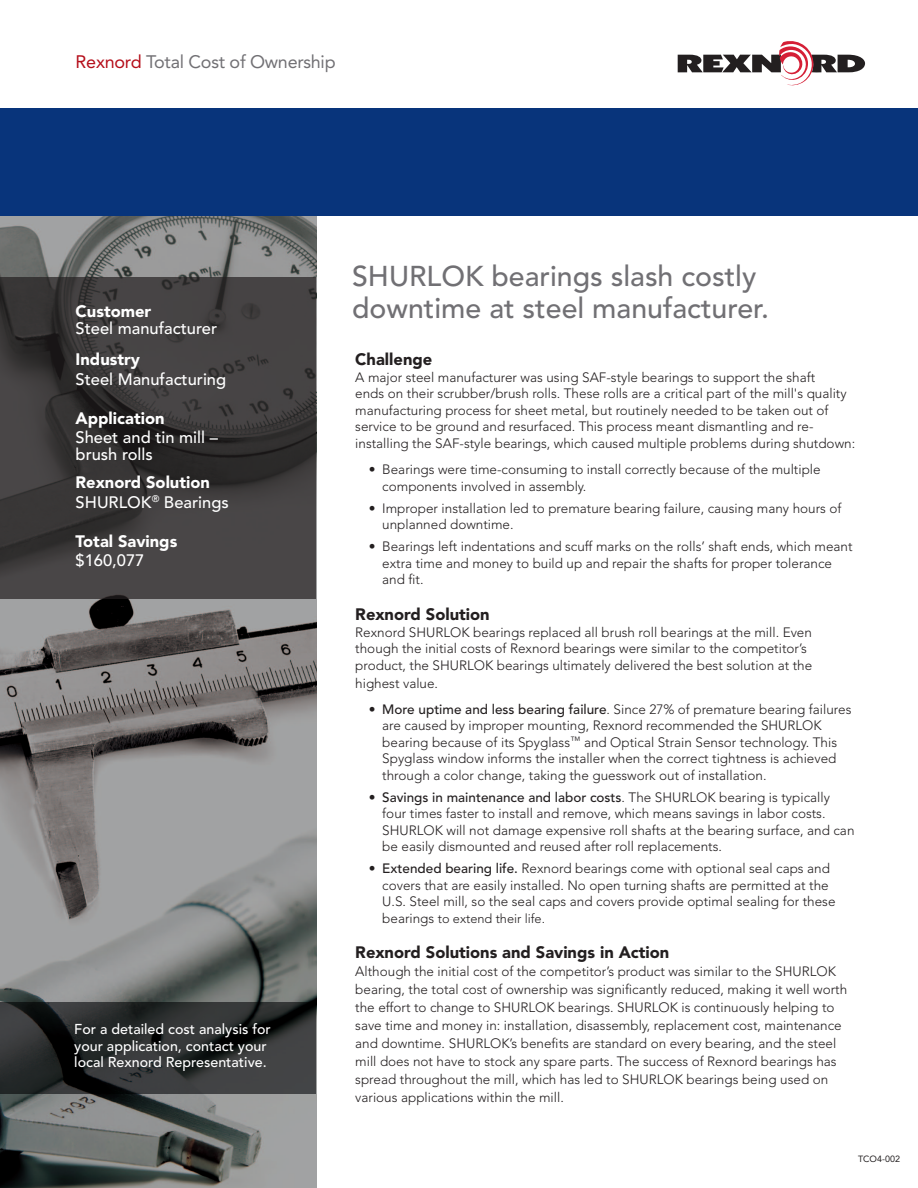
<style>
.page{position:relative;width:918px;height:1188px;background:#fff}
.page>*{position:absolute;margin:0;border:0;box-sizing:border-box;transform-origin:0 0}
.t1{font:500 28.5px/31.5px "Avenir LT Std";color:#717074}
.t2{font:18px "Avenir LT Std";letter-spacing:-.015em;color:#717074}
.t3{font:900 16.5px/19.5px "Avenir LT Std";color:#fff}
.t4{font:500 16.5px/16.5px "Avenir LT Std";color:#fff}
.Category_Header{font:900 16.5px "Avenir LT Std";color:#231f20}
.t5{font:500 14.25px/16.5px "Avenir LT Std";color:#fff}
.Category_Header-2{font:300 13.5px/16.5px "Avenir LT Std";color:#231f20}
.t6{font:300 12.75px "Avenir LT Std";color:#231f20}
.t7{font:9px "Avenir LT Std";color:#231f20}
.s1{color:#b50e1a}
.s2{font-weight:500}
.s3{font-size:13.5px}
</style>
<div class="page">
<img style="left:0;top:216px;width:316px;height:972px">
<svg style="left:0;top:277px;width:316px;height:321px;background:#3d3b3b"></svg>
<div style="left:0;top:108px;width:918px;height:108px;background:#08347b"></div>
<svg style="left:678px;top:41px;width:187px;height:45px"></svg>
<svg style="left:0;top:1002px;width:316px;height:92px;background:#2b2d2d"></svg>
<h2 class="t2" style="left:76px;top:51px;width:262px"><span class="s1">Rexnord</span> Total Cost of Ownership</h2>
<p class="t3" style="left:76px;top:302px;width:77px">Customer</p>
<p class="t4" style="left:76px;top:320px;width:143px">Steel manufacturer</p>
<p class="t3" style="left:76px;top:350px;width:66px">Industry</p>
<p class="t4" style="left:76px;top:371px;width:152px">Steel Manufacturing</p>
<p class="t3" style="left:76px;top:408px;width:90px">Application</p>
<p class="t4" style="left:76px;top:430px;width:144px">Sheet and tin mill – brush rolls</p>
<p class="t3" style="left:76px;top:473px;width:155px">Rexnord Solution<br><span class="s2">SHURLOK</span><sup>®</sup> <span class="s2">Bearings</span></p>
<p class="t3" style="left:76px;top:531px;width:103px">Total Savings</p>
<p class="t4" style="left:76px;top:553px;width:70px">$160,077</p>
<p class="t5" style="left:74px;top:1021px;width:198px">For a detailed cost analysis for your application, contact your local Rexnord Representative.</p>
<p class="t1" style="left:352px;top:261px;width:419px">SHURLOK bearings slash costly downtime at steel manufacturer.</p>
<p class="Category_Header" style="left:355px;top:350px;width:79px">Challenge</p>
<p class="Category_Header-2" style="left:355px;top:369px;width:501px">A major steel manufacturer was using SAF-style bearings to support the shaft<br>ends on their scrubber/brush rolls. These rolls are a critical part of the mill's quality manufacturing process for sheet metal, but routinely needed to be taken out of service to be ground and resurfaced. This process meant dismantling and re&shy;installing the SAF-style bearings, which caused multiple problems during shutdown:</p>
<p class="Category_Header-2" style="left:382px;top:461px;width:440px;text-indent:-14px">• Bearings were time-consuming to install correctly because of the multiple components involved in assembly.</p>
<p class="Category_Header-2" style="left:382px;top:500px;width:461px;text-indent:-14px">• Improper installation led to premature bearing failure, causing many hours of unplanned downtime.</p>
<p class="Category_Header-2" style="left:382px;top:538px;width:472px;text-indent:-14px">• Bearings left indentations and scuff marks on the rolls’ shaft ends, which meant extra time and money to build up and repair the shafts for proper tolerance and fit.</p>
<p class="Category_Header" style="left:355px;top:604px;width:136px">Rexnord Solution</p>
<p class="Category_Header-2" style="left:355px;top:624px;width:458px">Rexnord SHURLOK bearings replaced all brush roll bearings at the mill. Even though the initial costs of Rexnord bearings were similar to the competitor’s product, the SHURLOK bearings ultimately delivered the best solution at the</p>
<p class="Category_Header-2" style="left:355px;top:675px;width:84px">highest value.</p>
<p class="Category_Header-2" style="left:382px;top:701px;width:471px;text-indent:-14px"><span class="s2">• More uptime and less bearing failure</span>. Since 27% of premature bearing failures are caused by improper mounting, Rexnord recommended the SHURLOK bearing because of its Spyglass<sup>™</sup> and Optical Strain Sensor technology. This Spyglass window informs the installer when the correct tightness is achieved through a color change, taking the guesswork out of installation.</p>
<p class="Category_Header-2" style="left:382px;top:789px;width:474px;text-indent:-14px"><span class="s2">• Savings in maintenance and labor costs</span>. The SHURLOK bearing is typically four times faster to install and remove, which means savings in labor costs.<br>SHURLOK will not damage expensive roll shafts at the bearing surface, and can be easily dismounted and reused after roll replacements.</p>
<p class="Category_Header-2" style="left:382px;top:860px;width:455px;text-indent:-14px"><span class="s2">• Extended bearing life.</span> Rexnord bearings come with optional seal caps and covers that are easily installed. No open turning shafts are permitted at the<br>U.S. Steel mill, so the seal caps and covers provide optimal sealing for these</p>
<p class="t6" style="left:382px;top:911px;width:164px"><span class="s3">bearings</span> to extend their life.</p>
<p class="Category_Header" style="left:355px;top:943px;width:316px">Rexnord Solutions and Savings in Action</p>
<p class="Category_Header-2" style="left:355px;top:963px;width:493px;line-height:18px">Although the initial cost of the competitor’s product was similar to the SHURLOK bearing, the total cost of ownership was significantly reduced, making it well worth the effort to change to SHURLOK bearings. SHURLOK is continuously helping to save time and money in: installation, disassembly, replacement cost, maintenance and downtime. SHURLOK’s benefits are standard on every bearing, and the steel mill does not have to stock any spare parts. The success of Rexnord bearings has spread throughout the mill, which has led to SHURLOK bearings being used on various applications within the mill.</p>
<p class="t7" style="left:858px;top:1153px;width:44px">TCO4-002</p>
</div>
